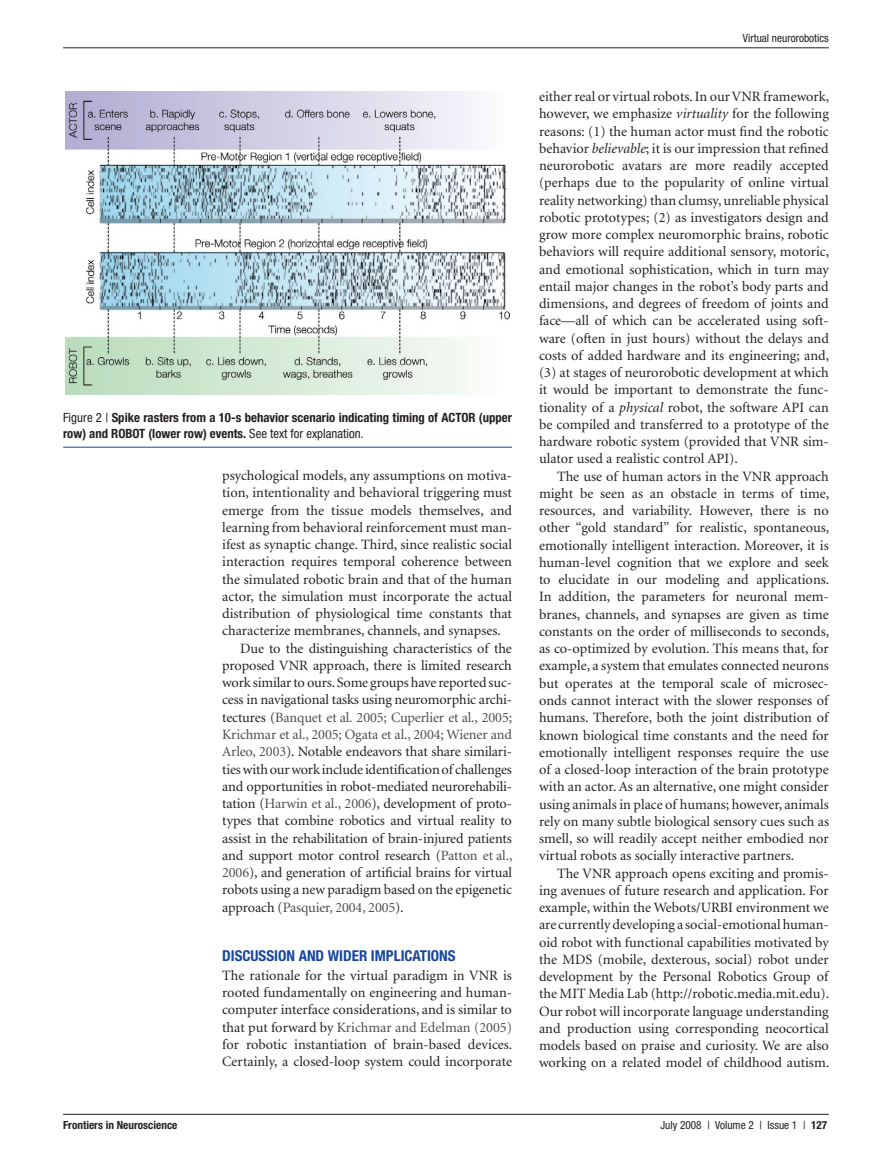
<style>
.page{position:relative;width:893px;height:1173px;background:#fff}
.page>*{position:absolute;margin:0;border:0;box-sizing:border-box;transform-origin:0 0}
.t1{font:700 condensed 15px "Helvetica Neue";color:#17469d}
.t2{font:14.25px/17.2px "Minion";letter-spacing:-.005em;color:#231f20;text-align:justify}
.t3{font:14.25px "Minion";letter-spacing:-.01em;color:#4c4c4e}
.t4{font:700 condensed 12.75px/15.8px "Helvetica Neue";color:#231f20}
.t5{font:condensed 11.25px "Helvetica Neue";color:#231f20}
.t6{font:700 condensed 11.25px "Helvetica Neue";color:#231f20}
.s1{font-weight:400}
.s2{color:#231f20}
.s3{color:#4c4c4e}
.s4{font-style:italic}
.s5{font-weight:700}
</style>
<div class="page">
<hr style="left:63px;top:48px;width:765px;height:1px;background:#231f20">
<hr style="left:63px;top:1114px;width:765px;height:1px;background:#231f20">
<hr style="left:63px;top:447px;width:449px;height:1px;background:#17469d">
<img style="left:66px;top:92px;width:443px;height:302px">
<p class="t4" style="left:63px;top:411px;width:450px"><span class="s1">Figure 2 |</span> Spike rasters from a 10-s behavior scenario indicating timing of ACTOR (upper row) and ROBOT (lower row) events. <span class="s1">See text for explanation.</span></p>
<p class="t2" style="left:222px;top:468px;width:291px">psychological models, any assumptions on motiva-</p>
<p class="t2" style="left:222px;top:485px;width:291px">tion, intentionality and behavioral triggering must</p>
<p class="t2" style="left:222px;top:503px;width:291px">emerge from the tissue models themselves, and</p>
<p class="t2" style="left:222px;top:520px;width:291px">learning from behavioral reinforcement must man-</p>
<p class="t2" style="left:222px;top:537px;width:291px">ifest as synaptic change. Third, since realistic social</p>
<p class="t2" style="left:222px;top:554px;width:291px">interaction requires temporal coherence between</p>
<p class="t2" style="left:222px;top:572px;width:291px">the simulated robotic brain and that of the human</p>
<p class="t2" style="left:222px;top:589px;width:291px">actor, the simulation must incorporate the actual</p>
<p class="t2" style="left:222px;top:606px;width:291px">distribution of physiological time constants that</p>
<p class="t2" style="left:222px;top:623px;width:280px">characterize membranes, channels, and synapses.</p>
<p class="t2" style="left:240px;top:641px;width:273px">Due to the distinguishing characteristics of the</p>
<p class="t2" style="left:222px;top:658px;width:291px">proposed VNR approach, there is limited research</p>
<p class="t2" style="left:222px;top:675px;width:291px">work similar to ours. Some groups have reported suc-</p>
<p class="t2" style="left:222px;top:692px;width:291px">cess in navigational tasks using neuromorphic archi-</p>
<p class="t3" style="left:222px;top:712px;width:291px"><span class="s2">tectures (</span>Banquet et al. 2005; Cuperlier et al., 2005;</p>
<p class="t3" style="left:222px;top:729px;width:291px">Krichmar et al., 2005; Ogata et al., 2004; Wiener and</p>
<p class="t2" style="left:222px;top:744px;width:291px"><span class="s3">Arleo, 2003</span>). Notable endeavors that share similari-</p>
<p class="t2" style="left:222px;top:761px;width:291px">ties with our work include identification of challenges</p>
<p class="t2" style="left:222px;top:779px;width:291px">and opportunities in robot-mediated neurorehabili-</p>
<p class="t2" style="left:222px;top:796px;width:291px">tation (<span class="s3">Harwin et al., 2006</span>), development of proto-</p>
<p class="t2" style="left:222px;top:813px;width:291px">types that combine robotics and virtual reality to</p>
<p class="t2" style="left:222px;top:830px;width:291px">assist in the rehabilitation of brain-injured patients</p>
<p class="t2" style="left:222px;top:848px;width:291px">and support motor control research (<span class="s3">Patton et al.,</span></p>
<p class="t2" style="left:222px;top:865px;width:291px"><span class="s3">2006</span>), and generation of artificial brains for virtual</p>
<p class="t2" style="left:222px;top:882px;width:291px">robots using a new paradigm based on the epigenetic</p>
<p class="t3" style="left:222px;top:901px;width:183px"><span class="s2">approach (</span>Pasquier, 2004, 2005<span class="s2">).</span></p>
<p class="t1" style="left:222px;top:950px;width:235px">DISCUSSION AND WIDER IMPLICATIONS</p>
<p class="t2" style="left:222px;top:968px;width:291px">The rationale for the virtual paradigm in VNR is rooted fundamentally on engineering and human&shy;computer interface considerations, and is similar to that put forward by <span class="s3">Krichmar and Edelman (2005) </span>for robotic instantiation of brain-based devices.<br>Certainly, a closed-loop system could incorporate</p>
<p class="t5" style="left:742px;top:34px;width:87px">Virtual neurorobotics</p>
<p class="t2" style="left:538px;top:89px;width:291px">either real or virtual robots. In our VNR framework, however, we emphasize <span class="s4">virtuality</span> for the following reasons: (1) the human actor must find the robotic behavior <span class="s4">believable</span>; it is our impression that refined neurorobotic avatars are more readily accepted (perhaps due to the popularity of online virtual reality networking) than clumsy, unreliable physical robotic prototypes; (2) as investigators design and grow more complex neuromorphic brains, robotic behaviors will require additional sensory, motoric, and emotional sophistication, which in turn may entail major changes in the robot’s body parts and dimensions, and degrees of freedom of joints and face—all of which can be accelerated using soft&shy;ware (often in just hours) without the delays and costs of added hardware and its engineering; and, (3) at stages of neurorobotic development at which it would be important to demonstrate the func&shy;tionality of a <span class="s4">physical</span> robot, the software API can be compiled and transferred to a prototype of the hardware robotic system (provided that VNR sim&shy;ulator used a realistic control API).</p>
<p class="t2" style="left:538px;top:469px;width:291px;text-indent:18px">The use of human actors in the VNR approach might be seen as an obstacle in terms of time, resources, and variability. However, there is no other “gold standard” for realistic, spontaneous, emotionally intelligent interaction. Moreover, it is human-level cognition that we explore and seek to elucidate in our modeling and applications.<br>In addition, the parameters for neuronal mem&shy;branes, channels, and synapses are given as time constants on the order of milliseconds to seconds, as co- optimized by evolution. This means that, for example, a system that emulates connected neurons but operates at the temporal scale of microsec&shy;onds cannot interact with the slower responses of humans. Therefore, both the joint distribution of known biological time constants and the need for emotionally intelligent responses require the use of a closed-loop interaction of the brain prototype with an actor. As an alternative, one might consider using animals in place of humans; however, animals rely on many subtle biological sensory cues such as smell, so will readily accept neither embodied nor virtual robots as socially interactive partners.</p>
<p class="t2" style="left:538px;top:865px;width:291px;text-indent:18px">The VNR approach opens exciting and promis&shy;ing avenues of future research and application. For example, within the Webots/URBI environment we are currently developing a social- emotional human&shy;oid robot with functional capabilities motivated by the MDS (mobile, dexterous, social) robot under development by the Personal Robotics Group of the MIT Media Lab (http://robotic.media.mit.edu).<br>Our robot will incorporate language understanding and production using corresponding neocortical models based on praise and curiosity. We are also working on a related model of childhood autism.</p>
<p class="t6" style="left:63px;top:1120px;width:116px">Frontiers in Neuroscience</p>
<p class="t5" style="left:660px;top:1120px;width:168px">July 2008 | Volume 2 | Issue 1 | <span class="s5">127</span></p>
</div>
